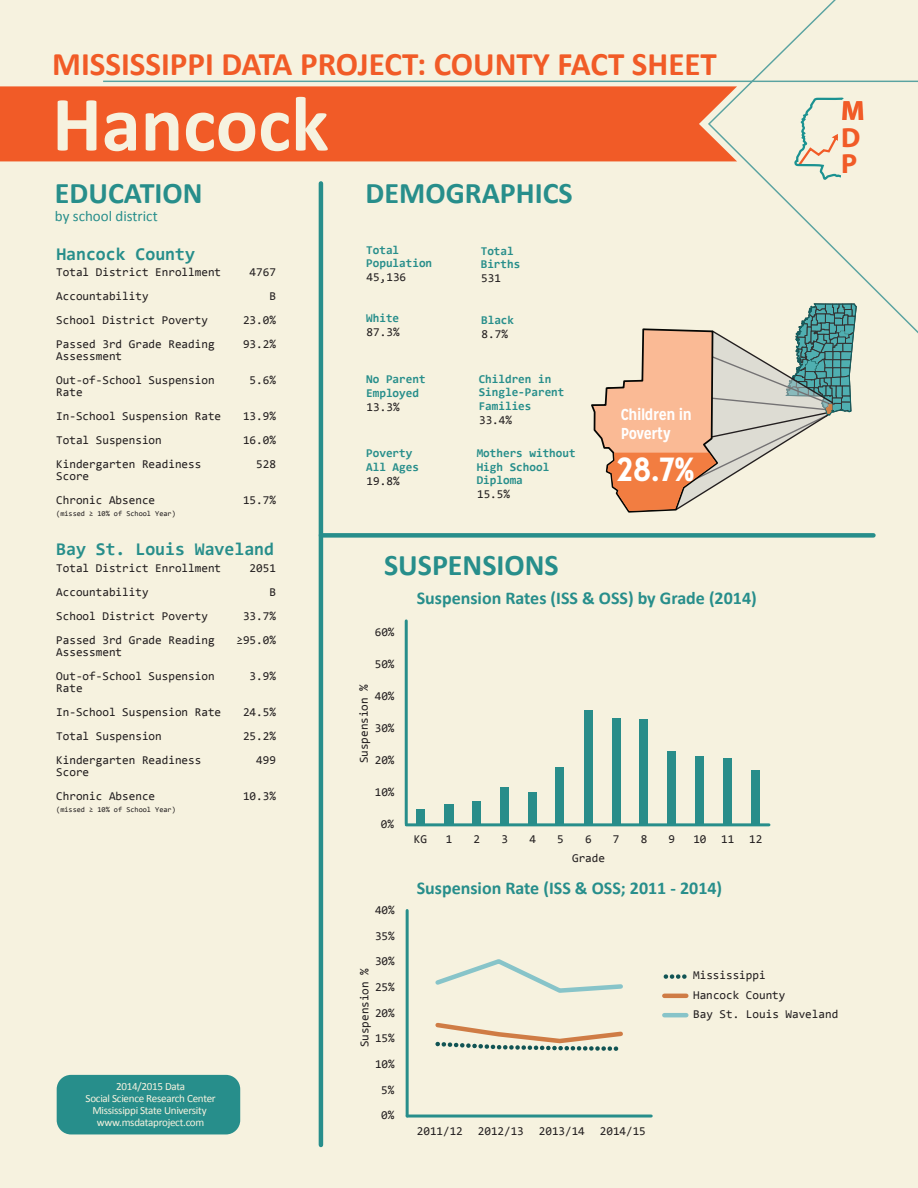
<style>
.page{position:relative;width:918px;height:1188px;background:#f6f2df}
.page>*{position:absolute;margin:0;border:0;box-sizing:border-box;transform-origin:0 0}
.t1{font:700 78.75px "Calibri";color:#f6f2df}
.t2{font:700 33.45px "Mission Gothic";color:#fff}
.t3{font:700 33px "Calibri";color:#f15b27}
.t4{font:700 30px "Calibri";color:#278e8b}
.t5{font:700 27.75px/26.1px "Myriad Pro";color:#f15b27}
.t6{font:700 18px "Calibri";color:#278e8b}
.t7{font:700 18px "Consolas";color:#278e8b}
.t8{font:700 15.9px/19px "Mission Gothic";letter-spacing:-.025em;color:#fff}
.t9{font:15px "Calibri";color:#278e8b}
.t10{font:12px/24px "Consolas";color:#231f20}
.t11{font:700 12px/13.5px "Consolas";color:#278e8b}
.t12{font:11.1px/12.1px "Calibri";letter-spacing:-.025em;color:#f6f2df;text-align:center}
.t13{font:7.5px "Consolas";color:#231f20}
</style>
<div class="page">
<div style="left:0;top:86px;width:102px;height:75px;background:#f15b27"></div>
<svg style="left:102px;top:0;width:816px;height:342px"></svg>
<svg style="left:792px;top:96px;width:54px;height:87px"></svg>
<div style="left:57px;top:1075px;width:183px;height:59px;background:#278e8b;border-radius:14px"></div>
<hr style="left:319px;top:183px;width:4px;height:962px;background:#278e8b">
<div style="left:321px;top:533px;width:552px;height:5px;background:#278e8b"></div>
<svg style="left:589px;top:302px;width:268px;height:211px"></svg>
<div style="left:416px;top:809px;width:9px;height:15px;background:#298d8a"></div>
<div style="left:444px;top:804px;width:10px;height:20px;background:#298d8a"></div>
<div style="left:473px;top:801px;width:8px;height:23px;background:#298d8a"></div>
<div style="left:500px;top:787px;width:9px;height:37px;background:#298d8a"></div>
<div style="left:528px;top:792px;width:9px;height:32px;background:#298d8a"></div>
<div style="left:556px;top:767px;width:8px;height:57px;background:#298d8a"></div>
<div style="left:584px;top:710px;width:9px;height:114px;background:#298d8a"></div>
<div style="left:612px;top:718px;width:8px;height:106px;background:#298d8a"></div>
<div style="left:639px;top:720px;width:9px;height:104px;background:#298d8a"></div>
<div style="left:667px;top:751px;width:9px;height:73px;background:#298d8a"></div>
<div style="left:696px;top:756px;width:8px;height:68px;background:#298d8a"></div>
<div style="left:723px;top:759px;width:9px;height:65px;background:#298d8a"></div>
<div style="left:751px;top:770px;width:9px;height:54px;background:#298d8a"></div>
<hr style="left:406px;top:823px;width:363px;height:3px;background:#278e8b">
<hr style="left:405px;top:621px;width:3px;height:203px;background:#278e8b">
<hr style="left:406px;top:911px;width:3px;height:205px;background:#278e8b">
<hr style="left:407px;top:1115px;width:244px;height:3px;background:#278e8b">
<svg style="left:435px;top:1023px;width:188px;height:28px"></svg>
<svg style="left:435px;top:959px;width:188px;height:34px"></svg>
<svg style="left:666px;top:974px;width:21px;height:5px"></svg>
<hr style="left:664px;top:994px;width:22px;height:4px;background:#cf7c45">
<hr style="left:664px;top:1013px;width:22px;height:4px;background:#87c4c9">
<h3 class="t3" style="left:52px;top:43px;width:666px">MISSISSIPPI DATA PROJECT: COUNTY FACT SHEET</h3>
<h1 class="t1" style="left:52px;top:74px;width:278px">Hancock</h1>
<h3 class="t4" style="left:55px;top:173px;width:149px">EDUCATION</h3>
<p class="t9" style="left:55px;top:206px;width:104px">by school district</p>
<h3 class="t7" style="left:56px;top:243px;width:140px">Hancock County</h3>
<p class="t10" style="left:56px;top:259px;width:167px">Total District Enrollment<br>Accountability<br>School District Poverty<br>Passed 3rd Grade Reading</p>
<p class="t10" style="left:56px;top:343px;width:160px">Assessment<br>Out-of-School Suspension</p>
<p class="t10" style="left:56px;top:379px;width:167px">Rate<br>In-School Suspension Rate<br>Total Suspension<br>Kindergarten Readiness</p>
<p class="t10" style="left:56px;top:463px;width:101px">Score<br>Chronic Absence</p>
<p class="t13" style="left:56px;top:508px;width:121px">(missed ≥ 10% of School Year)</p>
<p class="t10" style="left:243px;top:259px;width:34px;text-align:right">4767<br>B<br>23.0%<br>93.2%</p>
<p class="t10" style="left:250px;top:367px;width:28px">5.6%</p>
<p class="t10" style="left:243px;top:403px;width:34px;text-align:right">13.9%<br>16.0%<br>528</p>
<p class="t10" style="left:243px;top:487px;width:34px">15.7%</p>
<h3 class="t7" style="left:56px;top:537px;width:219px">Bay St. Louis Waveland</h3>
<p class="t10" style="left:56px;top:556px;width:167px">Total District Enrollment<br>Accountability<br>School District Poverty<br>Passed 3rd Grade Reading</p>
<p class="t10" style="left:56px;top:640px;width:160px">Assessment<br>Out-of-School Suspension</p>
<p class="t10" style="left:56px;top:676px;width:167px">Rate<br>In-School Suspension Rate<br>Total Suspension<br>Kindergarten Readiness</p>
<p class="t10" style="left:56px;top:760px;width:101px">Score<br>Chronic Absence</p>
<p class="t13" style="left:56px;top:804px;width:121px">(missed ≥ 10% of School Year)</p>
<p class="t10" style="left:236px;top:556px;width:41px;text-align:right">2051<br>B<br>33.7% ≥95.0%</p>
<p class="t10" style="left:250px;top:664px;width:28px">3.9%</p>
<p class="t10" style="left:243px;top:700px;width:34px;text-align:right">24.5%<br>25.2%<br>499</p>
<p class="t10" style="left:243px;top:784px;width:34px">10.3%</p>
<h3 class="t4" style="left:366px;top:173px;width:209px">DEMOGRAPHICS</h3>
<p class="t11" style="left:366px;top:243px;width:67px">Total<br>Population</p>
<p class="t11" style="left:481px;top:244px;width:41px">Total<br>Births</p>
<p class="t10" style="left:367px;top:265px;width:41px">45,136</p>
<p class="t10" style="left:481px;top:265px;width:21px">531</p>
<p class="t11" style="left:366px;top:311px;width:34px">White</p>
<p class="t11" style="left:481px;top:314px;width:34px">Black</p>
<p class="t10" style="left:367px;top:320px;width:34px">87.3%</p>
<p class="t10" style="left:482px;top:322px;width:28px">8.7%</p>
<p class="t11" style="left:366px;top:372px;width:61px">No Parent<br>Employed</p>
<p class="t11" style="left:479px;top:372px;width:87px">Children in<br>Single-Parent<br>Families</p>
<p class="t11" style="left:366px;top:446px;width:54px">Poverty<br>All Ages</p>
<p class="t11" style="left:477px;top:446px;width:100px">Mothers without<br>High School<br>Diploma</p>
<h2 class="t2" style="left:616px;top:448px;width:80px">28.7%</h2>
<p class="t10" style="left:367px;top:394px;width:34px">13.3%</p>
<h3 class="t8" style="left:621px;top:405px;width:73px">Children in<br>Poverty</h3>
<p class="t10" style="left:479px;top:407px;width:34px">33.4%</p>
<p class="t10" style="left:367px;top:469px;width:34px">19.8%</p>
<p class="t10" style="left:477px;top:482px;width:34px">15.5%</p>
<h3 class="t4" style="left:384px;top:546px;width:176px">SUSPENSIONS</h3>
<p class="t10" style="left:375px;top:619px;width:21px">60%</p>
<p class="t10" style="left:375px;top:651px;width:21px">50%</p>
<p class="t10" style="left:352px;top:763px;width:81px;rotate:-90deg">Suspension %</p>
<p class="t10" style="left:375px;top:683px;width:21px">40%</p>
<p class="t10" style="left:375px;top:715px;width:21px">30%</p>
<p class="t10" style="left:375px;top:747px;width:21px">20%</p>
<p class="t10" style="left:375px;top:779px;width:21px">10%</p>
<p class="t10" style="left:381px;top:811px;width:15px">0%</p>
<p class="t10" style="left:375px;top:898px;width:21px">40%</p>
<p class="t10" style="left:375px;top:923px;width:21px">35%</p>
<p class="t10" style="left:375px;top:949px;width:21px">30%</p>
<h3 class="t6" style="left:417px;top:586px;width:342px">Suspension Rates (ISS &amp; OSS) by Grade (2014)</h3>
<p class="t10" style="left:414px;top:827px;width:15px">KG</p>
<p class="t10" style="left:446px;top:827px;width:8px">1</p>
<p class="t10" style="left:474px;top:827px;width:8px">2</p>
<p class="t10" style="left:502px;top:827px;width:8px">3</p>
<p class="t10" style="left:529px;top:827px;width:8px">4</p>
<p class="t10" style="left:557px;top:827px;width:8px">5</p>
<p class="t10" style="left:585px;top:827px;width:8px">6</p>
<p class="t10" style="left:613px;top:827px;width:8px">7</p>
<p class="t10" style="left:641px;top:827px;width:8px">8</p>
<p class="t10" style="left:669px;top:827px;width:8px">9</p>
<p class="t10" style="left:693px;top:827px;width:70px">10 11 12</p>
<p class="t10" style="left:572px;top:845px;width:34px">Grade</p>
<h3 class="t6" style="left:417px;top:876px;width:307px">Suspension Rate (ISS &amp; OSS; 2011 - 2014)</h3>
<h3 class="t5" style="left:841px;top:97px;width:25px">M<br>D<br>P</h3>
<p class="t10" style="left:352px;top:1047px;width:80px;rotate:-90deg">Suspension %</p>
<p class="t10" style="left:693px;top:966px;width:147px;line-height:19.4px">Mississippi<br>Hancock County<br>Bay St. Louis Waveland</p>
<p class="t10" style="left:375px;top:975px;width:21px">25%</p>
<p class="t10" style="left:375px;top:1000px;width:21px">20%</p>
<p class="t10" style="left:375px;top:1026px;width:21px">15%</p>
<p class="t12" style="left:86px;top:1080px;width:132px">2014/2015 Data<br>Social Science Research Center<br>Mississippi State University www.msdataproject.com</p>
<p class="t10" style="left:375px;top:1052px;width:21px">10%</p>
<p class="t10" style="left:381px;top:1077px;width:15px">5%</p>
<p class="t10" style="left:381px;top:1103px;width:15px">0%</p>
<p class="t10" style="left:417px;top:1119px;width:47px">2011/12</p>
<p class="t10" style="left:478px;top:1119px;width:47px">2012/13</p>
<p class="t10" style="left:539px;top:1119px;width:47px">2013/14</p>
<p class="t10" style="left:600px;top:1119px;width:47px">2014/15</p>
</div>
